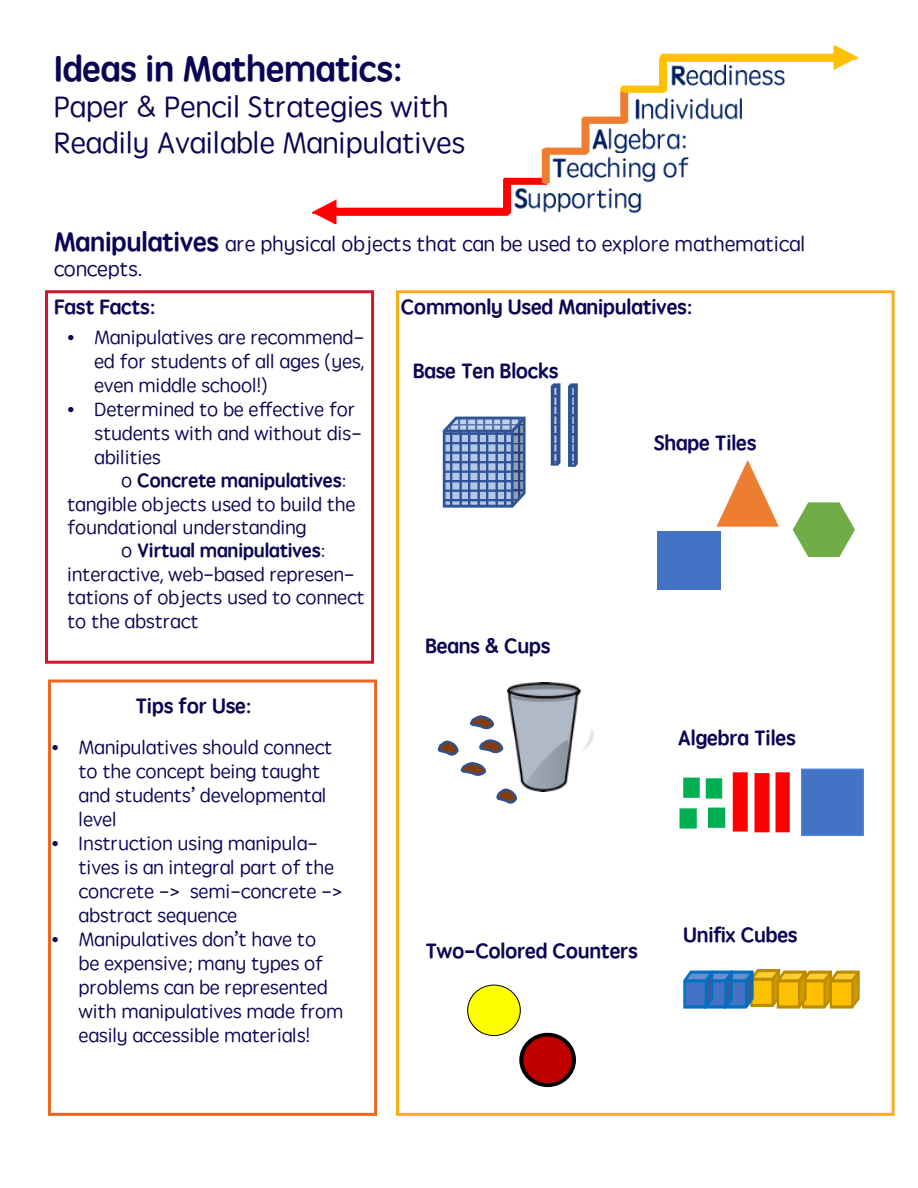
<style>
.page{position:relative;width:918px;height:1188px;background:#fff}
.page>*{position:absolute;margin:0;border:0;box-sizing:border-box;transform-origin:0 0}
.t1{font:36px "ST Yuanti TC Bold";color:#0b0653}
.t2{font:30px "ST Yuanti TC Regular";color:#0b0653}
.t3{font:21px "ST Yuanti TC Bold";color:#0b0653}
.t4{font:21px/25.2px "ST Yuanti TC Regular";color:#0b0653}
.t5{font:19.5px/24px "ST Yuanti TC Regular";color:#0b0653}
.s1{font-family:"ST Yuanti TC Bold";font-size:27px}
.s2{font-family:"ST Yuanti TC Bold"}
</style>
<div class="page">
<img style="left:311px;top:45px;width:548px;height:180px">
<div style="left:45px;top:290px;width:329px;height:374px;border:3px solid #cd152b"></div>
<div style="left:48px;top:680px;width:329px;height:436px;border:3px solid #eb6823"></div>
<div style="left:657px;top:532px;width:64px;height:58px;background:#4472c4"></div>
<svg style="left:717px;top:460px;width:62px;height:67px"></svg>
<svg style="left:793px;top:502px;width:62px;height:55px"></svg>
<svg style="left:497px;top:788px;width:21px;height:16px"></svg>
<svg style="left:438px;top:715px;width:66px;height:61px"></svg>
<img style="left:508px;top:683px;width:86px;height:108px">
<svg style="left:443px;top:416px;width:83px;height:92px;background:#718cbb"></svg>
<svg style="left:550px;top:383px;width:28px;height:84px"></svg>
<svg style="left:683px;top:969px;width:177px;height:40px;background:#9f9b5b"></svg>
<div style="left:521px;top:1035px;width:53px;height:50px;background:#c00000;border-radius:50%"></div>
<div style="left:519px;top:1033px;width:57px;height:54px;border:4px solid #000;border-radius:50%"></div>
<div style="left:468px;top:985px;width:52px;height:51px;background:#ff0;border-radius:50%"></div>
<div style="left:467px;top:985px;width:54px;height:51px;border:1px solid #000;border-radius:50%"></div>
<div style="left:755px;top:774px;width:14px;height:58px;background:#f00"></div>
<div style="left:754px;top:773px;width:16px;height:59px;border:2px solid #f00"></div>
<div style="left:709px;top:808px;width:15px;height:19px;background:#00b050"></div>
<div style="left:708px;top:808px;width:17px;height:20px;border:2px solid #00b050"></div>
<div style="left:684px;top:778px;width:15px;height:19px;background:#00b050"></div>
<div style="left:683px;top:778px;width:17px;height:20px;border:2px solid #00b050"></div>
<div style="left:802px;top:769px;width:61px;height:66px;background:#4472c4"></div>
<div style="left:801px;top:769px;width:63px;height:67px;border:2px solid #4b83e8"></div>
<div style="left:680px;top:809px;width:16px;height:19px;background:#00b050"></div>
<div style="left:680px;top:808px;width:17px;height:21px;border:2px solid #00b050"></div>
<div style="left:706px;top:779px;width:16px;height:19px;background:#00b050"></div>
<div style="left:706px;top:778px;width:16px;height:21px;border:2px solid #00b050"></div>
<div style="left:776px;top:773px;width:13px;height:59px;background:#f00"></div>
<div style="left:776px;top:772px;width:14px;height:60px;border:2px solid #f00"></div>
<div style="left:734px;top:773px;width:13px;height:58px;background:#f00"></div>
<div style="left:733px;top:772px;width:15px;height:60px;border:2px solid #f00"></div>
<div style="left:396px;top:290px;width:499px;height:826px;border:3px solid #faad19"></div>
<p class="t1" style="left:54px;top:42px;width:350px">Ideas in Mathematics:</p>
<p class="t2" style="left:54px;top:85px;width:397px">Paper &amp; Pencil Strategies with</p>
<p class="t2" style="left:54px;top:121px;width:413px">Readily Available Manipulatives</p>
<p class="t4" style="left:54px;top:231px;width:753px"><span class="s1">Manipulatives</span> are physical objects that can be used to explore mathematical concepts.</p>
<p class="t3" style="left:54px;top:291px;width:103px">Fast Facts:</p>
<p class="t3" style="left:401px;top:291px;width:293px">Commonly Used Manipulatives:</p>
<p class="t5" style="left:94px;top:325px;width:272px;text-align:justify;text-indent:-27px">• Manipulatives are recommend&shy;ed for students of all ages (yes, even middle school!)</p>
<p class="t5" style="left:94px;top:397px;width:269px;text-indent:-27px">• Determined to be effective for students with and without dis&shy;abilities</p>
<p class="t5" style="left:68px;top:468px;width:290px;line-height:23.4px;text-indent:54px">o <span class="s2">Concrete manipulatives</span>: tangible objects used to build the foundational understanding</p>
<p class="t5" style="left:68px;top:539px;width:299px;line-height:23.4px;text-indent:54px">o <span class="s2">Virtual manipulatives</span>: interactive, web-based represen&shy;tations of objects used to connect to the abstract</p>
<p class="t3" style="left:413px;top:356px;width:147px">Base Ten Blocks</p>
<p class="t3" style="left:425px;top:630px;width:126px">Beans &amp; Cups</p>
<p class="t3" style="left:654px;top:428px;width:104px">Shape Tiles</p>
<p class="t3" style="left:135px;top:691px;width:118px">Tips for Use:</p>
<p class="t5" style="left:79px;top:735px;width:255px;text-indent:-27px">• Manipulatives should connect to the concept being taught and students’ developmental level</p>
<p class="t5" style="left:79px;top:831px;width:265px;text-indent:-27px">• Instruction using manipula&shy;tives is an integral part of the concrete -&gt; semi-concrete -&gt; abstract sequence</p>
<p class="t5" style="left:79px;top:927px;width:266px;text-indent:-27px">• Manipulatives don’t have to<br>be expensive; many types of problems can be represented with manipulatives made from easily accessible materials!</p>
<p class="t3" style="left:683px;top:920px;width:116px">Unifix Cubes</p>
<p class="t3" style="left:678px;top:722px;width:119px">Algebra Tiles</p>
<p class="t3" style="left:425px;top:936px;width:214px">Two-Colored Counters</p>
</div>
